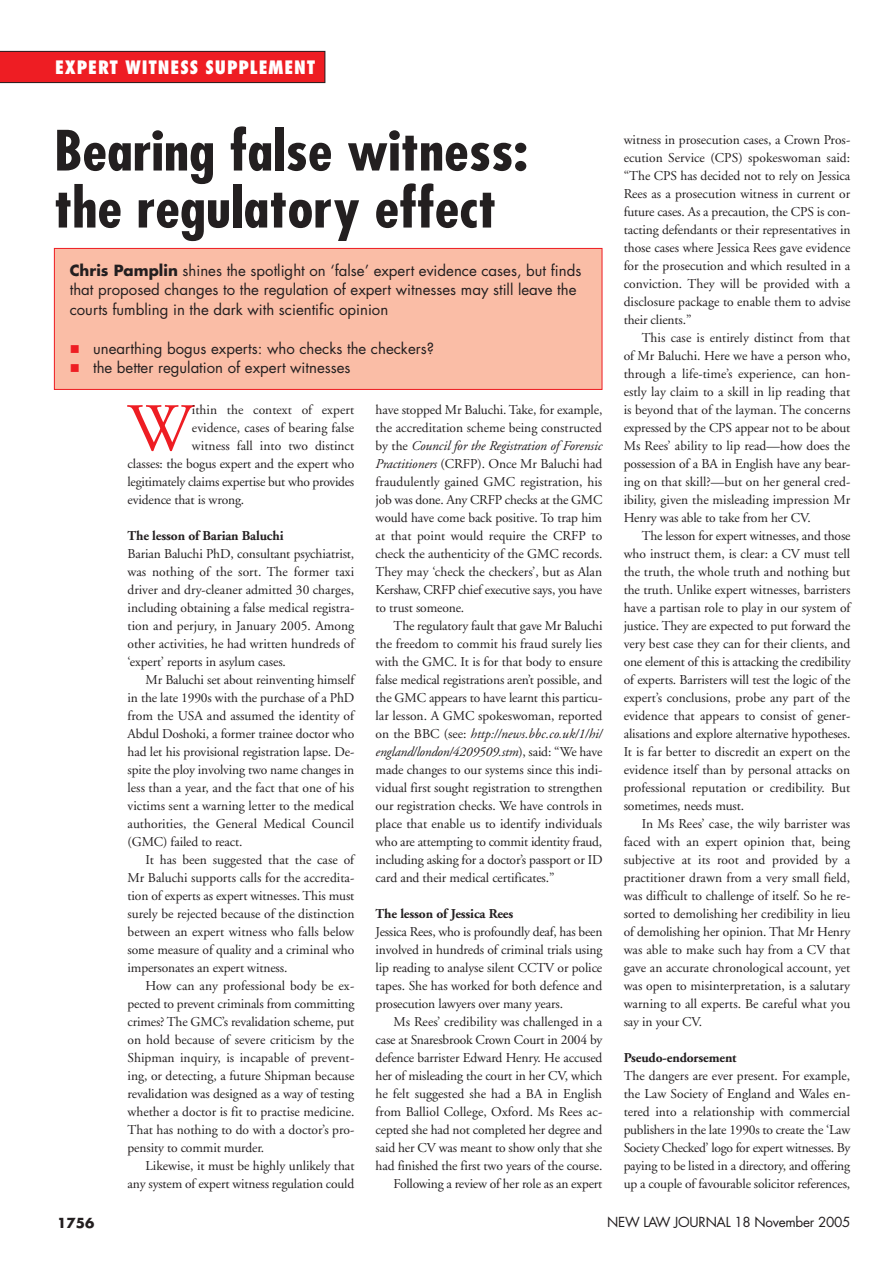
<style>
.page{position:relative;width:893px;height:1263px;background:#fff}
.page>*{position:absolute;margin:0;border:0;box-sizing:border-box;transform-origin:0 0}
.Feature_Body_txt___Drop_Cap{font:67.8px "Adobe Garamond";color:#ee1d23}
.Main_Heading_Style_1{font:700 condensed 54px/57px "Futura";color:#231f20;scale:1.1 1}
.Page_Strap_Heads_-_left{font:800 condensed 18px "Futura";letter-spacing:.05em;color:#fff}
.Intro_Panel_Body_txt{font:15px/19.5px "Futura";color:#231f20}
.Feature_Body_txt{font:13.5px/18px "Adobe Garamond";letter-spacing:-.01em;color:#231f20;text-align:justify}
.Feature_Body_txt_1st_Par{font:13.5px/18px "Adobe Garamond";letter-spacing:-.01em;color:#231f20;text-align:justify}
.Feature_Body_txt___Drop_Cap-2{font:13.5px "Adobe Garamond";letter-spacing:-.005em;color:#231f20}
.Feature_Body_Crosshead{font:700 13.5px "Adobe Garamond";letter-spacing:-.01em;color:#231f20}
.t1{font:13.5px "Futura";letter-spacing:-.02em;color:#231f20}
.t2{font:700 13.5px "Futura";color:#231f20}
.s1{font-weight:700}
.s2{color:#ee1d23}
.s3{font-style:italic}
</style>
<div class="page">
<div style="left:0;top:51px;width:325px;height:32px;background:#ee1d23"></div>
<div style="left:54px;top:248px;width:548px;height:141px;background:#fabda6"></div>
<div style="left:54px;top:248px;width:548px;height:142px;border:1px solid #ee1d23"></div>
<p class="Page_Strap_Heads_-_left" style="left:55px;top:55px;width:262px">EXPERT WITNESS SUPPLEMENT</p>
<p class="Main_Heading_Style_1" style="left:54px;top:122px;width:432px">Bearing false witness: the regulatory effect</p>
<p class="Intro_Panel_Body_txt" style="left:70px;top:261px;width:513px"><span class="s1">Chris Pamplin</span> shines the spotlight on ‘false’ expert evidence cases, but finds that proposed changes to the regulation of expert witnesses may still leave the courts fumbling in the dark with scientific opinion</p>
<p class="Intro_Panel_Body_txt" style="left:70px;top:339px;width:366px"><span class="s2">■</span> unearthing bogus experts: who checks the checkers?</p>
<p class="Intro_Panel_Body_txt" style="left:70px;top:358px;width:282px"><span class="s2">■</span> the better regulation of expert witnesses</p>
<p class="Feature_Body_txt___Drop_Cap" style="left:128px;top:392px;width:67px">W</p>
<p class="Feature_Body_txt" style="left:376px;top:401px;width:228px">have stopped Mr Baluchi. Take, for example, the accreditation scheme being constructed by the <span class="s3">Council for the Registration of Forensic Practitioners</span> (CRFP). Once Mr Baluchi had fraudulently gained GMC registration, his job was done. Any CRFP checks at the GMC would have come back positive. To trap him at that point would require the CRFP to check the authenticity of the GMC records.<br>They may ‘check the checkers’, but as Alan Kershaw, CRFP chief executive says, you have to trust someone.</p>
<p class="Feature_Body_txt" style="left:376px;top:617px;width:228px;text-indent:18px">The regulatory fault that gave Mr Baluchi the freedom to commit his fraud surely lies with the GMC. It is for that body to ensure false medical registrations aren’t possible, and the GMC appears to have learnt this particu&shy;lar lesson. A GMC spokeswoman, reported on the BBC (see: <span class="s3">http://news.bbc.co.uk/1/hi/ england/london/4209509.stm</span>), said: “We have made changes to our systems since this indi&shy;vidual first sought registration to strengthen our registration checks. We have controls in place that enable us to identify individuals who are attempting to commit identity fraud, including asking for a doctor’s passport or ID card and their medical certificates.”</p>
<p class="Feature_Body_Crosshead" style="left:376px;top:906px;width:139px">The lesson of Jessica Rees</p>
<p class="Feature_Body_txt_1st_Par" style="left:376px;top:923px;width:228px">Jessica Rees, who is profoundly deaf, has been involved in hundreds of criminal trials using lip reading to analyse silent CCTV or police tapes. She has worked for both defence and prosecution lawyers over many years.</p>
<p class="Feature_Body_txt" style="left:376px;top:1013px;width:228px;text-indent:18px">Ms Rees’ credibility was challenged in a case at Snaresbrook Crown Court in 2004 by defence barrister Edward Henry. He accused her of misleading the court in her CV, which he felt suggested she had a BA in English from Balliol College, Oxford. Ms Rees ac&shy;cepted she had not completed her degree and said her CV was meant to show only that she had finished the first two years of the course.</p>
<p class="Feature_Body_txt" style="left:394px;top:1175px;width:210px">Following a review of her role as an expert</p>
<p class="Feature_Body_txt___Drop_Cap-2" style="left:192px;top:403px;width:164px">ithin the context of expert</p>
<p class="Feature_Body_txt___Drop_Cap-2" style="left:192px;top:421px;width:164px">evidence, cases of bearing false</p>
<p class="Feature_Body_txt___Drop_Cap-2" style="left:192px;top:439px;width:164px">witness fall into two distinct</p>
<p class="Feature_Body_txt___Drop_Cap-2" style="left:128px;top:456px;width:228px">classes: the bogus expert and the expert who</p>
<p class="Feature_Body_txt___Drop_Cap-2" style="left:128px;top:474px;width:228px">legitimately claims expertise but who provides</p>
<p class="Feature_Body_txt___Drop_Cap-2" style="left:128px;top:492px;width:118px">evidence that is wrong.</p>
<p class="Feature_Body_Crosshead" style="left:128px;top:528px;width:157px">The lesson of Barian Baluchi</p>
<p class="Feature_Body_txt_1st_Par" style="left:128px;top:545px;width:228px">Barian Baluchi PhD, consultant psychiatrist, was nothing of the sort. The former taxi driver and dry-cleaner admitted 30 charges, including obtaining a false medical registra&shy;tion and perjury, in January 2005. Among other activities, he had written hundreds of ‘expert’ reports in asylum cases.</p>
<p class="Feature_Body_txt" style="left:128px;top:671px;width:228px;text-indent:18px">Mr Baluchi set about reinventing himself in the late 1990s with the purchase of a PhD from the USA and assumed the identity of Abdul Doshoki, a former trainee doctor who had let his provisional registration lapse. De&shy;spite the ploy involving two name changes in less than a year, and the fact that one of his victims sent a warning letter to the medical authorities, the General Medical Council (GMC) failed to react.</p>
<p class="Feature_Body_txt" style="left:128px;top:851px;width:228px;text-indent:18px">It has been suggested that the case of Mr Baluchi supports calls for the accredita&shy;tion of experts as expert witnesses. This must surely be rejected because of the distinction between an expert witness who falls below some measure of quality and a criminal who impersonates an expert witness.</p>
<p class="Feature_Body_txt" style="left:128px;top:977px;width:228px;text-indent:18px">How can any professional body be ex&shy;pected to prevent criminals from committing crimes? The GMC’s revalidation scheme, put on hold because of severe criticism by the Shipman inquiry, is incapable of prevent&shy;ing, or detecting, a future Shipman because revalidation was designed as a way of testing whether a doctor is fit to practise medicine.<br>That has nothing to do with a doctor’s pro&shy;pensity to commit murder.</p>
<p class="Feature_Body_txt" style="left:128px;top:1157px;width:228px;text-align:right">Likewise, it must be highly unlikely that any system of expert witness regulation could</p>
<p class="Feature_Body_txt" style="left:624px;top:131px;width:228px">witness in prosecution cases, a Crown Pros&shy;ecution Service (CPS) spokeswoman said: “The CPS has decided not to rely on Jessica Rees as a prosecution witness in current or future cases. As a precaution, the CPS is con&shy;tacting defendants or their representatives in those cases where Jessica Rees gave evidence for the prosecution and which resulted in a conviction. They will be provided with a disclosure package to enable them to advise their clients.”</p>
<p class="Feature_Body_txt" style="left:624px;top:329px;width:228px;text-indent:18px">This case is entirely distinct from that of Mr Baluchi. Here we have a person who, through a life-time’s experience, can hon&shy;estly lay claim to a skill in lip reading that is beyond that of the layman. The concerns expressed by the CPS appear not to be about Ms Rees’ ability to lip read—how does the possession of a BA in English have any bear&shy;ing on that skill?—but on her general cred&shy;ibility, given the misleading impression Mr Henry was able to take from her CV.</p>
<p class="Feature_Body_txt" style="left:624px;top:527px;width:228px;text-indent:18px">The lesson for expert witnesses, and those who instruct them, is clear: a CV must tell the truth, the whole truth and nothing but the truth. Unlike expert witnesses, barristers have a partisan role to play in our system of justice. They are expected to put forward the very best case they can for their clients, and one element of this is attacking the credibility of experts. Barristers will test the logic of the expert’s conclusions, probe any part of the evidence that appears to consist of gener&shy;alisations and explore alternative hypotheses.<br>It is far better to discredit an expert on the evidence itself than by personal attacks on professional reputation or credibility. But sometimes, needs must.</p>
<p class="Feature_Body_txt" style="left:624px;top:815px;width:228px;text-indent:18px">In Ms Rees’ case, the wily barrister was faced with an expert opinion that, being subjective at its root and provided by a practitioner drawn from a very small field, was difficult to challenge of itself. So he re&shy;sorted to demolishing her credibility in lieu of demolishing her opinion. That Mr Henry was able to make such hay from a CV that gave an accurate chronological account, yet was open to misinterpretation, is a salutary warning to all experts. Be careful what you say in your CV.</p>
<p class="Feature_Body_Crosshead" style="left:624px;top:1050px;width:114px">Pseudo-endorsement</p>
<p class="Feature_Body_txt_1st_Par" style="left:624px;top:1067px;width:228px">The dangers are ever present. For example, the Law Society of England and Wales en&shy;tered into a relationship with commercial publishers in the late 1990s to create the ‘Law Society Checked’ logo for expert witnesses. By paying to be listed in a directory, and offering up a couple of favourable solicitor references,</p>
<p class="t2" style="left:57px;top:1214px;width:39px">1756</p>
<p class="t1" style="left:607px;top:1213px;width:245px">NEW LAW JOURNAL 18 November 2005</p>
</div>
